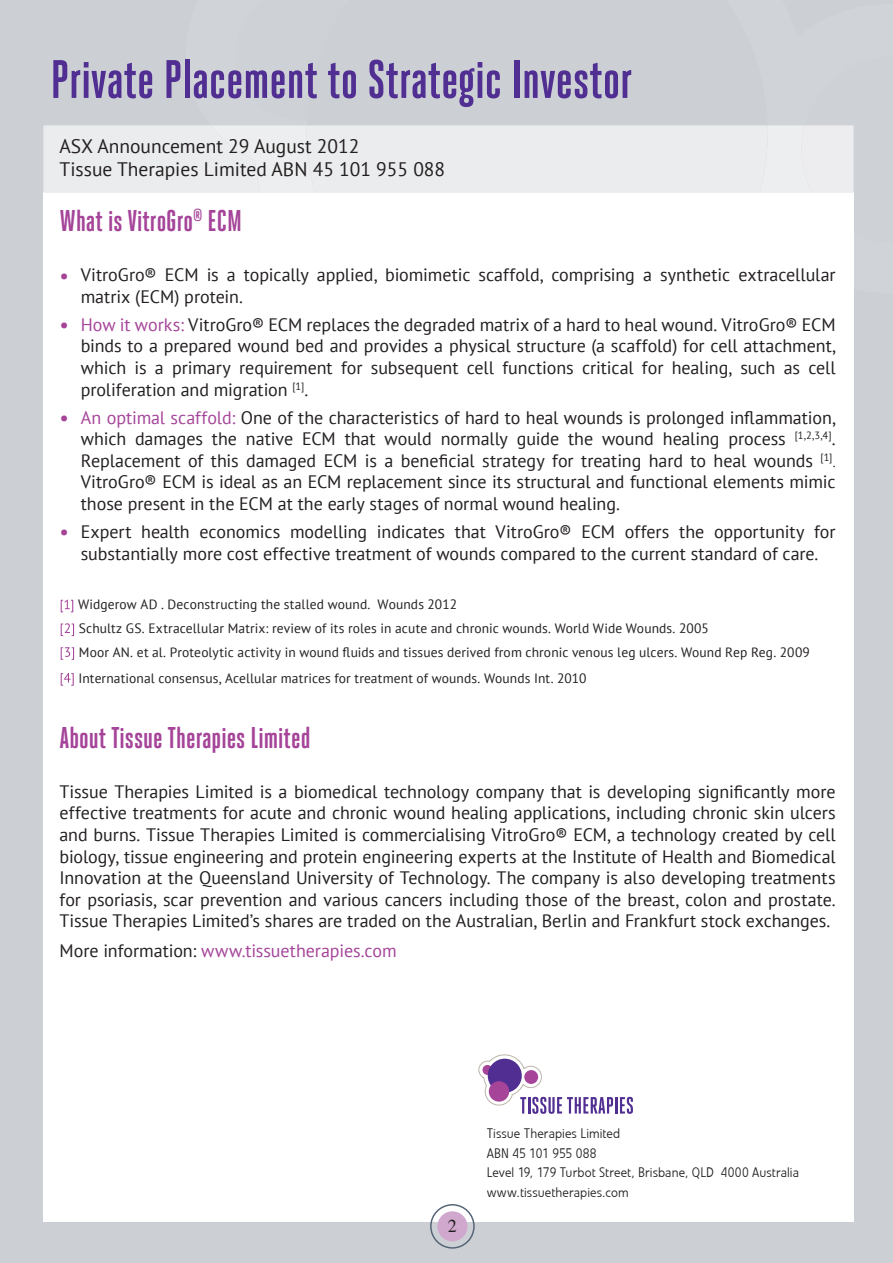
<style>
.page{position:relative;width:893px;height:1263px;background:#ccd0d5}
.page>*{position:absolute;margin:0;border:0;box-sizing:border-box;transform-origin:0 0}
.t1{font:700 54px "Heroic Condensed Ltd";color:#502e92}
.t2{font:700 30px "Heroic Condensed Ltd";color:#a54499}
.t3{font:19.5px "PT Sans";color:#231f20}
.Text___Body{font:18px/21.6px "PT Sans";letter-spacing:-.005em;color:#231f20;text-align:justify}
.Text___Body-2{font:18px "PT Sans";letter-spacing:-.005em;color:#a54499}
.t4{font:18px "Times";color:#231f20}
.Text___Body-3{font:13.5px "PT Sans";letter-spacing:.01em;color:#231f20}
.Text___Body-4{font:300 13.5px "Linotype Veto";letter-spacing:.01em;color:#231f20}
.s1{font-size:21px;color:#a54499}
.s2{color:#a54499}
.s3{font-size:13.5px}
.s4{color:#fff}
.s5{color:#231f20}
</style>
<div class="page">
<div style="left:43px;top:193px;width:810px;height:1029px;background:#fff"></div>
<svg style="left:43px;top:125px;width:811px;height:118px"></svg>
<div style="left:430px;top:1204px;width:45px;height:45px;border:1px solid #556475;border-radius:50%"></div>
<div style="left:437px;top:1211px;width:30px;height:30px;background:#d1a8cd;border-radius:50%"></div>
<svg style="left:479px;top:1054px;width:154px;height:60px"></svg>
<p class="t1" style="left:50px;top:50px;width:583px">Private Placement to Strategic Investor</p>
<p class="t3" style="left:60px;top:133px;width:301px">ASX Announcement 29 August 2012</p>
<p class="t3" style="left:60px;top:157px;width:387px">Tissue Therapies Limited ABN 45 101 955 088</p>
<p class="t2" style="left:60px;top:205px;width:184px">What is VitroGro<sup>®</sup> ECM</p>
<p class="Text___Body" style="left:81px;top:264px;width:756px;text-indent:-21px"><span class="s1">•</span> VitroGro® ECM is a topically applied, biomimetic scaffold, comprising a synthetic extracellular matrix (ECM) protein.</p>
<p class="Text___Body" style="left:81px;top:313px;width:756px;text-indent:-21px"><span class="s1">•</span> <span class="s2">How it works:</span> VitroGro® ECM replaces the degraded matrix of a hard to heal wound. VitroGro® ECM binds to a prepared wound bed and provides a physical structure (a scaffold) for cell attachment, which is a primary requirement for subsequent cell functions critical for healing, such as cell proliferation and migration <sup>[1]</sup>.</p>
<p class="Text___Body" style="left:81px;top:406px;width:756px;text-indent:-21px"><span class="s1">•</span> <span class="s2">An optimal scaffold:</span> One of the characteristics of hard to heal wounds is prolonged inflammation, which damages the native ECM that would normally guide the wound healing process <sup>[1,2,3,4]</sup>.<br>Replacement of this damaged ECM is a beneficial strategy for treating hard to heal wounds <sup>[1]</sup><span class="s3">.<br></span>VitroGro® ECM is ideal as an ECM replacement since its structural and functional elements mimic those present in the ECM at the early stages of normal wound healing.</p>
<p class="Text___Body" style="left:60px;top:520px;width:778px;text-align:center"><span class="s1">•</span> Expert health economics modelling indicates that VitroGro® ECM offers the opportunity for substantially more cost effective treatment of wounds compared to the current standard of care.</p>
<p class="Text___Body-3" style="left:60px;top:596px;width:399px"><span class="s4">[1]</span> Widgerow AD . Deconstructing the stalled wound. Wounds 2012</p>
<p class="Text___Body-3" style="left:60px;top:619px;width:651px"><span class="s4">[2]</span> Schultz GS. Extracellular Matrix: review of its roles in acute and chronic wounds. World Wide Wounds. 2005</p>
<p class="Text___Body-3" style="left:60px;top:643px;width:752px"><span class="s4">[3]</span> Moor AN. et al. Proteolytic activity in wound fluids and tissues derived from chronic venous leg ulcers. Wound Rep Reg. 2009</p>
<p class="Text___Body-3" style="left:60px;top:669px;width:528px"><span class="s4">[4]</span> International consensus, Acellular matrices for treatment of wounds. Wounds Int. 2010</p>
<p class="t2" style="left:60px;top:721px;width:252px">About Tissue Therapies Limited</p>
<p class="Text___Body" style="left:60px;top:780px;width:778px">Tissue Therapies Limited is a biomedical technology company that is developing significantly more effective treatments for acute and chronic wound healing applications, including chronic skin ulcers and burns. Tissue Therapies Limited is commercialising VitroGro® ECM, a technology created by cell biology, tissue engineering and protein engineering experts at the Institute of Health and Biomedical Innovation at the Queensland University of Technology. The company is also developing treatments for psoriasis, scar prevention and various cancers including those of the breast, colon and prostate.<br>Tissue Therapies Limited’s shares are traded on the Australian, Berlin and Frankfurt stock exchanges.</p>
<p class="Text___Body-2" style="left:60px;top:939px;width:339px"><span class="s5">More information:</span> www.tissuetherapies.com</p>
<p class="t4" style="left:448px;top:1209px;width:10px">2</p>
<p class="Text___Body-4" style="left:487px;top:1125px;width:135px">Tissue Therapies Limited</p>
<p class="Text___Body-4" style="left:487px;top:1145px;width:111px">ABN 45 101 955 088</p>
<p class="Text___Body-4" style="left:487px;top:1164px;width:314px">Level 19, 179 Turbot Street, Brisbane, QLD 4000 Australia</p>
<p class="Text___Body-4" style="left:487px;top:1184px;width:144px">www.tissuetherapies.com</p>
</div>
